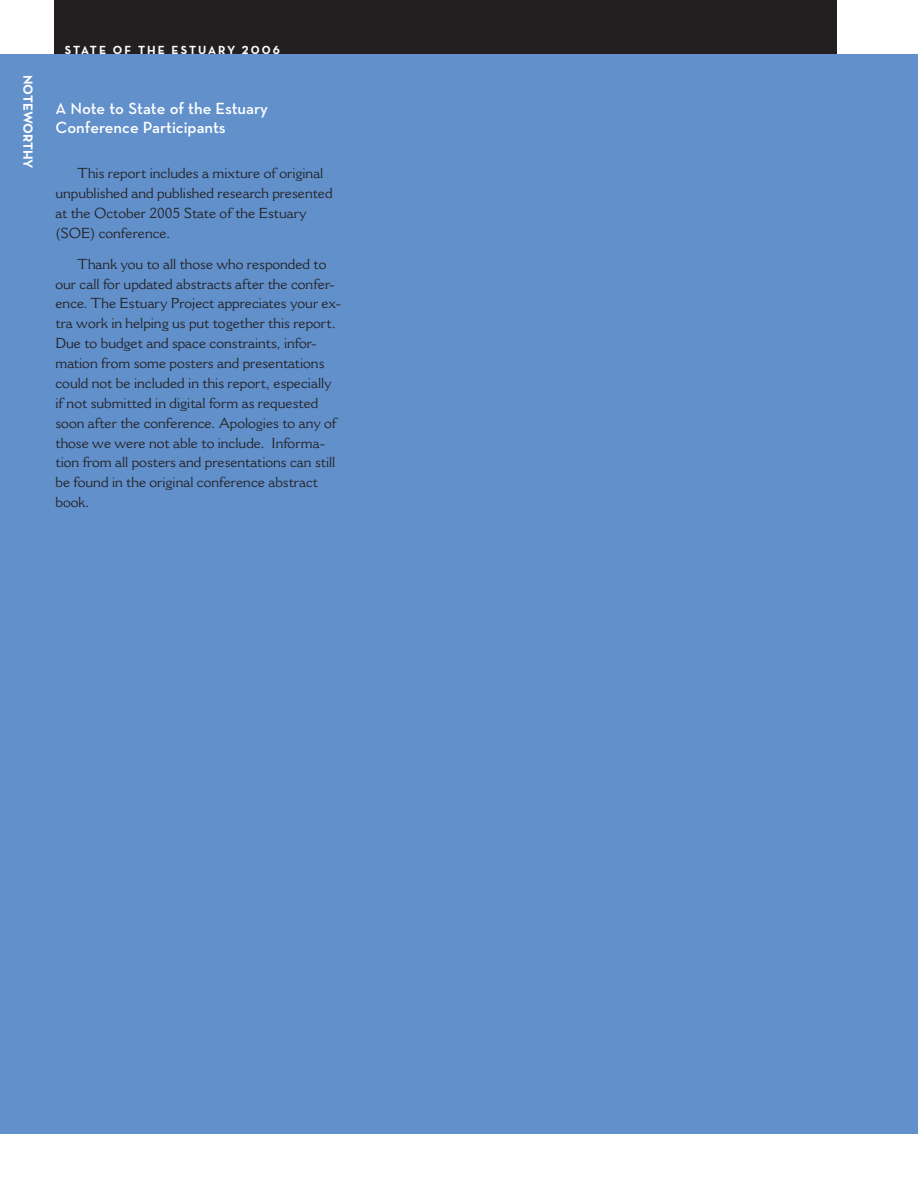
<style>
.page{position:relative;width:918px;height:1188px;background:#fff}
.page>*{position:absolute;margin:0;border:0;box-sizing:border-box;transform-origin:0 0}
.t1{font:600 16.5px/19.8px "Neutra Text";color:#fff}
.t2{font:14.25px/19.8px "Cantoria";color:#231f20}
.t3{font:700 13.5px "Neutra Text";color:#fff}
.t4{font:12px "Neutra Text Bold Alt";letter-spacing:.17em;color:#fff}
</style>
<div class="page">
<div style="left:54px;top:0;width:783px;height:70px;background:#231f20"></div>
<div style="left:0;top:54px;width:918px;height:1080px;background:#6190cb"></div>
<p class="t3" style="left:33px;top:75px;width:95px;rotate:90deg">NOTEWORTHY</p>
<p class="t4" style="left:65px;top:45px;width:217px">STATE OF THE ESTUARY 2006</p>
<p class="t1" style="left:56px;top:100px;width:214px">A Note to State of the Estuary<br>Conference Participants</p>
<p class="t2" style="left:55px;top:165px;width:279px;text-indent:22px">This report includes a mixture of original unpublished and published research presented at the October 2005 State of the Estuary (SOE) conference.</p>
<p class="t2" style="left:55px;top:255px;width:287px;text-indent:22px">Thank you to all those who responded to our call for updated abstracts after the confer&shy;ence. The Estuary Project appreciates your ex&shy;tra work in helping us put together this report.<br>Due to budget and space constraints, infor&shy;mation from some posters and presentations could not be included in this report, especially if not submitted in digital form as requested soon after the conference. Apologies to any of those we were not able to include. Informa&shy;tion from all posters and presentations can still be found in the original conference abstract book.</p>
</div>
